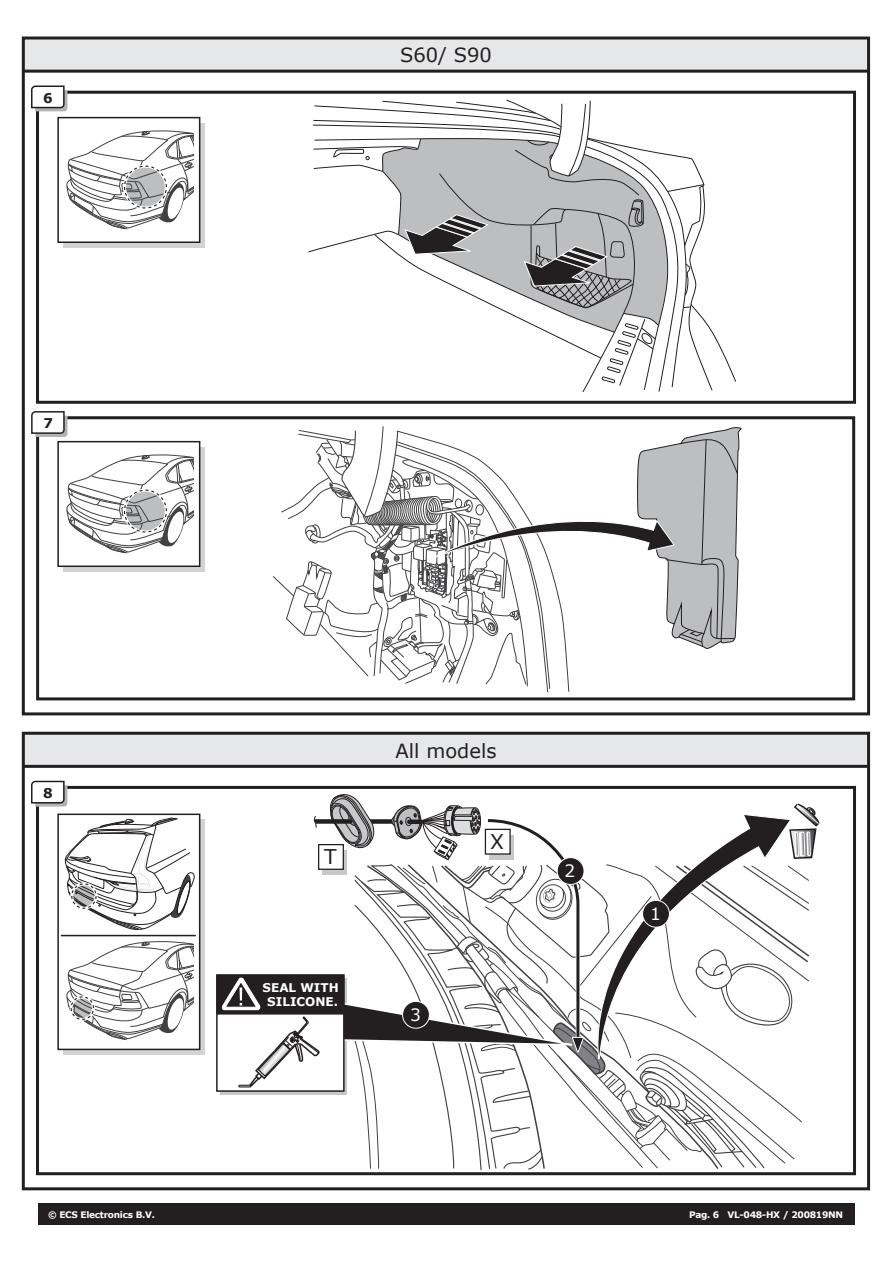
<style>
.page{position:relative;width:893px;height:1263px;background:#fff}
.page>*{position:absolute;margin:0;border:0;box-sizing:border-box;transform-origin:0 0}
.t1{font:20.25px "Verdana";color:#231f20}
.t2{font:19.5px "Verdana";color:#231f20}
.t3{font:17.1px "Verdana";color:#fff}
.t4{font:700 13.5px "Verdana";color:#231f20}
.t5{font:700 12px/14.4px "Verdana";color:#fff;text-align:center}
.t6{font:700 9px "Verdana";letter-spacing:-.03em;color:#fff}
</style>
<div class="page">
<div style="left:38px;top:1203px;width:817px;height:21px;background:#231f20"></div>
<div style="left:36px;top:91px;width:820px;height:313px;border:3px solid #231f20"></div>
<svg style="left:31px;top:85px;width:36px;height:26px"></svg>
<div style="left:23px;top:38px;width:846px;height:33px;background:#e6e7e8"></div>
<div style="left:22px;top:37px;width:848px;height:678px;border:3px solid #231f20"></div>
<hr style="left:23px;top:70px;width:846px;height:3px;background:#231f20">
<div style="left:36px;top:786px;width:820px;height:389px;border:3px solid #231f20"></div>
<svg style="left:31px;top:780px;width:36px;height:26px"></svg>
<div style="left:23px;top:733px;width:846px;height:33px;background:#e6e7e8"></div>
<div style="left:22px;top:732px;width:848px;height:458px;border:3px solid #231f20"></div>
<hr style="left:23px;top:765px;width:846px;height:3px;background:#231f20">
<svg style="left:308px;top:99px;width:428px;height:294px"></svg>
<div style="left:64px;top:123px;width:141px;height:125px;background:#d1d3d4"></div>
<div style="left:57px;top:117px;width:143px;height:126px;background:#fff;border:2px solid #231f20"></div>
<svg style="left:66px;top:130px;width:127px;height:99px"></svg>
<div style="left:123px;top:165px;width:45px;height:44px;border:3px solid #fff;border-radius:50%"></div>
<div style="left:124px;top:166px;width:43px;height:42px;border:1px dashed #231f20;border-radius:50%"></div>
<div style="left:64px;top:447px;width:141px;height:125px;background:#d1d3d4"></div>
<div style="left:57px;top:441px;width:143px;height:126px;background:#fff;border:2px solid #231f20"></div>
<svg style="left:66px;top:454px;width:127px;height:99px"></svg>
<div style="left:123px;top:489px;width:45px;height:44px;border:3px solid #fff;border-radius:50%"></div>
<div style="left:124px;top:490px;width:43px;height:42px;border:1px dashed #231f20;border-radius:50%"></div>
<svg style="left:64px;top:820px;width:141px;height:235px;background:#c5c7c8"></svg>
<div style="left:57px;top:813px;width:143px;height:237px;background:#fff;border:2px solid #231f20"></div>
<svg style="left:66px;top:941px;width:127px;height:99px"></svg>
<div style="left:70px;top:995px;width:25px;height:26px;border:3px solid #fff;border-radius:50%"></div>
<div style="left:71px;top:996px;width:23px;height:24px;border:1px dashed #231f20;border-radius:50%"></div>
<svg style="left:64px;top:818px;width:131px;height:112px"></svg>
<hr style="left:61px;top:935px;width:135px;height:1px;background:#231f20">
<div style="left:70px;top:882px;width:28px;height:28px;border:3px solid #fff;border-radius:50%"></div>
<div style="left:71px;top:883px;width:26px;height:26px;border:1px dashed #231f20;border-radius:50%"></div>
<svg style="left:273px;top:426px;width:469px;height:267px"></svg>
<div style="left:36px;top:416px;width:819px;height:284px;border:3px solid #231f20"></div>
<svg style="left:31px;top:411px;width:37px;height:26px"></svg>
<div style="left:322px;top:850px;width:25px;height:25px;background:#c7c8ca"></div>
<div style="left:318px;top:844px;width:26px;height:26px;background:#fff;border:1px solid #231f20"></div>
<div style="left:313px;top:819px;width:37px;height:5px;background:#231f20"></div>
<svg style="left:313px;top:816px;width:4px;height:12px"></svg>
<div style="left:216px;top:974px;width:129px;height:118px;background:#fff;border:2px solid #231f20"></div>
<div style="left:216px;top:974px;width:128px;height:40px;background:#231f20;border:1px solid #231f20"></div>
<svg style="left:222px;top:977px;width:100px;height:111px"></svg>
<svg style="left:329px;top:794px;width:491px;height:376px"></svg>
<div style="left:643px;top:900px;width:26px;height:27px;background:#231f20;border-radius:50%"></div>
<div style="left:642px;top:900px;width:28px;height:27px;border:1px solid #fff;border-radius:50%"></div>
<div style="left:557px;top:857px;width:27px;height:27px;background:#231f20;border-radius:50%"></div>
<div style="left:557px;top:857px;width:27px;height:28px;border:1px solid #fff;border-radius:50%"></div>
<div style="left:403px;top:1001px;width:26px;height:27px;background:#231f20;border-radius:50%"></div>
<div style="left:402px;top:1001px;width:28px;height:27px;border:1px solid #fff;border-radius:50%"></div>
<h3 class="t4" style="left:43px;top:88px;width:11px">6</h3>
<h3 class="t4" style="left:43px;top:414px;width:11px">7</h3>
<h3 class="t4" style="left:43px;top:784px;width:11px">8</h3>
<h2 class="t2" style="left:400px;top:42px;width:94px">S60/ S90</h2>
<h1 class="t1" style="left:324px;top:842px;width:14px">T</h1>
<h3 class="t5" style="left:263px;top:980px;width:78px">SEAL WITH<br>SILICONE.</h3>
<h2 class="t2" style="left:396px;top:737px;width:102px">All models</h2>
<h3 class="t3" style="left:410px;top:1003px;width:12px">3</h3>
<h1 class="t1" style="left:490px;top:827px;width:15px">X</h1>
<h3 class="t3" style="left:565px;top:859px;width:12px">2</h3>
<h3 class="t3" style="left:650px;top:902px;width:12px">1</h3>
<p class="t6" style="left:48px;top:1208px;width:108px">© ECS Electronics B.V.</p>
<p class="t6" style="left:689px;top:1208px;width:156px">Pag. 6 VL-048-HX / 200819NN</p>
</div>
